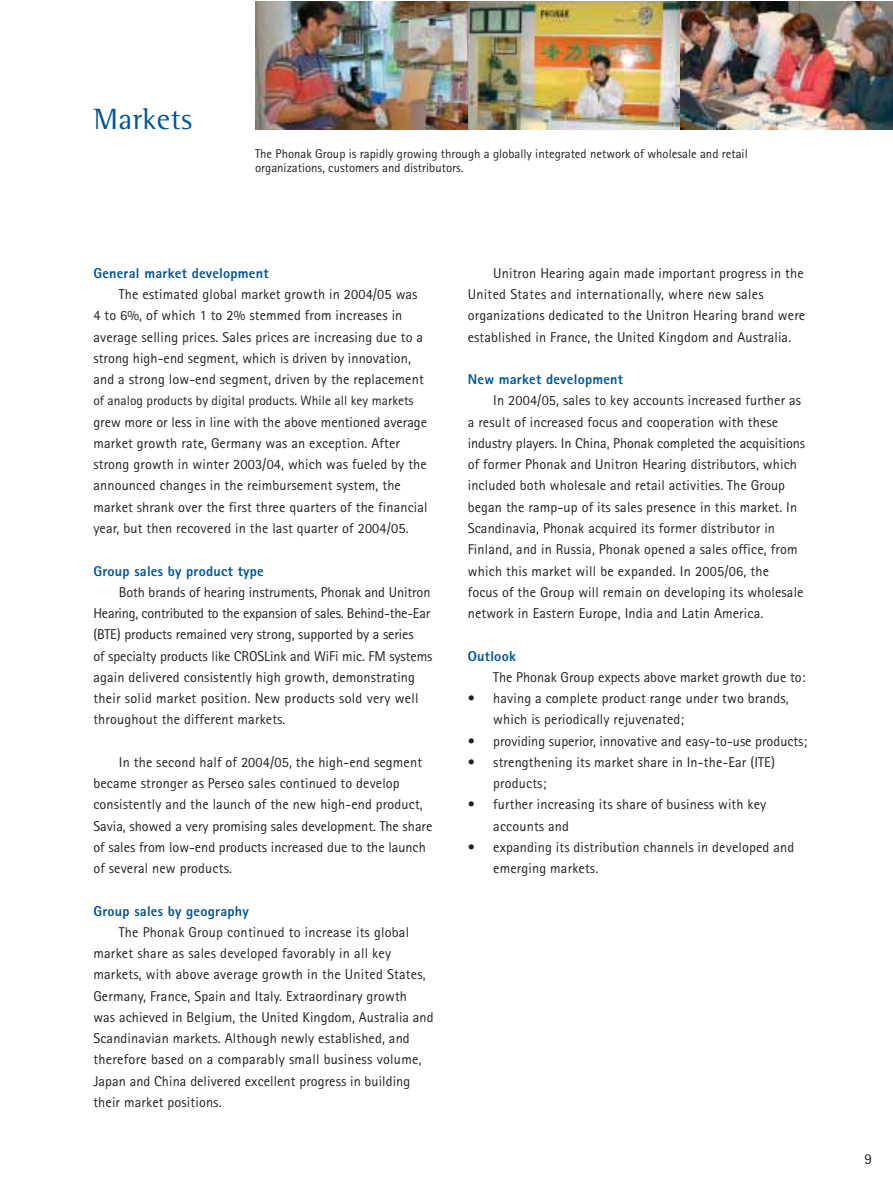
<style>
.page{position:relative;width:893px;height:1191px;background:#fff}
.page>*{position:absolute;margin:0;border:0;box-sizing:border-box;transform-origin:0 0}
.t1{font:30px "Rotis Semi Serif";letter-spacing:.015em;color:#005596}
.t2{font:15px "Rotis Sans Serif";color:#231f20}
.t3{font:14.25px/21.3px "Rotis Sans Serif";letter-spacing:.01em;color:#231f20}
.t4{font:800 14.25px "Rotis Sans Serif";letter-spacing:.015em;color:#005596}
.t5{font:13.5px "Rotis Sans Serif";color:#231f20}
.t6{font:12.75px/14.1px "Rotis Sans Serif";color:#231f20}
</style>
<div class="page">
<img style="left:468px;top:2px;width:212px;height:127px">
<img style="left:680px;top:2px;width:212px;height:127px">
<img style="left:255px;top:2px;width:213px;height:127px">
<h1 class="t1" style="left:93px;top:108px;width:100px">Markets</h1>
<p class="t6" style="left:255px;top:147px;width:494px">The Phonak Group is rapidly growing through a globally integrated network of wholesale and retail organizations, customers and distributors.</p>
<p class="t4" style="left:93px;top:268px;width:177px">General market development</p>
<p class="t3" style="left:93px;top:285px;width:332px;text-indent:26px">The estimated global market growth in 2004/05 was 4 to 6%, of which 1 to 2% stemmed from increases in average selling prices. Sales prices are increasing due to a strong high-end segment, which is driven by innovation, and a strong low-end segment, driven by the replacement</p>
<p class="t5" style="left:93px;top:396px;width:322px">of analog products by digital products. While all key markets</p>
<p class="t3" style="left:93px;top:413px;width:336px">grew more or less in line with the above mentioned average market growth rate, Germany was an exception. After strong growth in winter 2003/04, which was fueled by the announced changes in the reimbursement system, the market shrank over the first three quarters of the financial year, but then recovered in the last quarter of 2004/05.</p>
<p class="t4" style="left:93px;top:566px;width:172px">Group sales by product type</p>
<p class="t3" style="left:93px;top:583px;width:340px;text-indent:26px">Both brands of hearing instruments, Phonak and Unitron Hearing, contributed to the expansion of sales. Behind-the-Ear (BTE) products remained very strong, supported by a series<br>of specialty products like CROSLink and WiFi mic. FM systems again delivered consistently high growth, demonstrating their solid market position. New products sold very well throughout the different markets.</p>
<p class="t3" style="left:93px;top:753px;width:340px;text-indent:26px">In the second half of 2004/05, the high-end segment became stronger as Perseo sales continued to develop consistently and the launch of the new high-end product, Savia, showed a very promising sales development. The share of sales from low-end products increased due to the launch of several new products.</p>
<p class="t4" style="left:93px;top:906px;width:157px">Group sales by geography</p>
<p class="t3" style="left:93px;top:923px;width:342px;text-indent:26px">The Phonak Group continued to increase its global market share as sales developed favorably in all key markets, with above average growth in the United States, Germany, France, Spain and Italy. Extraordinary growth<br>was achieved in Belgium, the United Kingdom, Australia and Scandinavian markets. Although newly established, and therefore based on a comparably small business volume, Japan and China delivered excellent progress in building their market positions.</p>
<p class="t3" style="left:468px;top:264px;width:339px;text-indent:26px">Unitron Hearing again made important progress in the United States and internationally, where new sales organizations dedicated to the Unitron Hearing brand were established in France, the United Kingdom and Australia.</p>
<p class="t4" style="left:468px;top:374px;width:157px">New market development</p>
<p class="t3" style="left:468px;top:391px;width:339px;text-indent:26px">In 2004/05, sales to key accounts increased further as a result of increased focus and cooperation with these industry players. In China, Phonak completed the acquisitions of former Phonak and Unitron Hearing distributors, which included both wholesale and retail activities. The Group began the ramp-up of its sales presence in this market. In Scandinavia, Phonak acquired its former distributor in Finland, and in Russia, Phonak opened a sales office, from which this market will be expanded. In 2005/06, the<br>focus of the Group will remain on developing its wholesale network in Eastern Europe, India and Latin America.</p>
<p class="t4" style="left:468px;top:651px;width:50px">Outlook</p>
<p class="t3" style="left:493px;top:668px;width:313px">The Phonak Group expects above market growth due to:</p>
<p class="t3" style="left:493px;top:689px;width:297px;text-indent:-26px">• having a complete product range under two brands, which is periodically rejuvenated;</p>
<p class="t3" style="left:468px;top:732px;width:341px">• providing superior, innovative and easy-to-use products;</p>
<p class="t3" style="left:493px;top:753px;width:283px;text-indent:-26px">• strengthening its market share in In-the-Ear (ITE) products;</p>
<p class="t3" style="left:493px;top:795px;width:274px;text-indent:-26px">• further increasing its share of business with key accounts and</p>
<p class="t3" style="left:493px;top:838px;width:302px;text-indent:-26px">• expanding its distribution channels in developed and emerging markets.</p>
<p class="t2" style="left:864px;top:1154px;width:9px">9</p>
</div>
